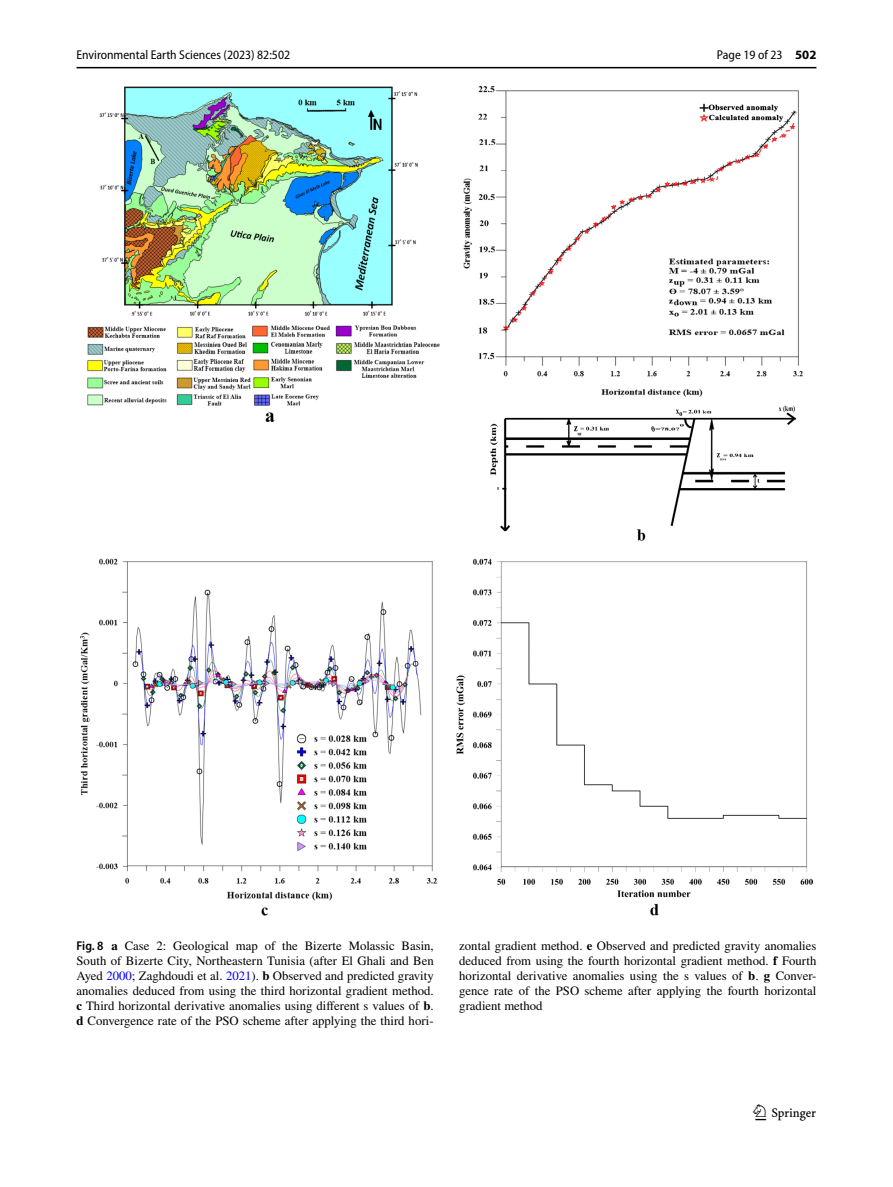
<style>
.page{position:relative;width:893px;height:1187px;background:#fff}
.page>*{position:absolute;margin:0;border:0;box-sizing:border-box;transform-origin:0 0}
.t1{font:22.5px "Springnew Regular 3";color:#000}
.t2{font:12.75px/15px "STIX";color:#000;text-align:justify}
.t3{font:semi-condensed 12.75px "Myriad Pro";color:#000}
.s1{font-weight:700;font-stretch:normal}
.s2{font-family:"Myriad Pro";font-weight:600;font-stretch:semi-condensed}
.s3{font-weight:700}
.s4{color:#00f}
</style>
<div class="page">
<hr style="left:77px;top:67px;width:739px;height:1px;background:#000">
<img style="left:81px;top:87px;width:731px;height:828px">
<p class="t3" style="left:77px;top:48px;width:215px">Environmental Earth Sciences (2023) 82:502</p>
<p class="t3" style="left:717px;top:48px;width:101px">Page 19 of 23 <span class="s1">502</span></p>
<p class="t2" style="left:77px;top:939px;width:359px"><span class="s2">Fig. 8</span> <span class="s3">a</span> Case 2: Geological map of the Bizerte Molassic Basin, South of Bizerte City, Northeastern Tunisia (after El Ghali and Ben Ayed <span class="s4">2000</span>; Zaghdoudi et al. <span class="s4">2021</span>). <span class="s3">b</span> Observed and predicted gravity anomalies deduced from using the third horizontal gradient method. <span class="s3">c</span> Third horizontal derivative anomalies using different s values of <span class="s3">b</span>. <span class="s3">d</span> Convergence rate of the PSO scheme after applying the third hori-</p>
<p class="t2" style="left:459px;top:939px;width:359px">zontal gradient method. <span class="s3">e</span> Observed and predicted gravity anomalies deduced from using the fourth horizontal gradient method. <span class="s3">f</span> Fourth horizontal derivative anomalies using the s values of <span class="s3">b</span>. <span class="s3">g</span> Conver&shy;gence rate of the PSO scheme after applying the fourth horizontal gradient method</p>
<h1 class="t1" style="left:755px;top:1104px;width:62px">1 3</h1>
</div>
